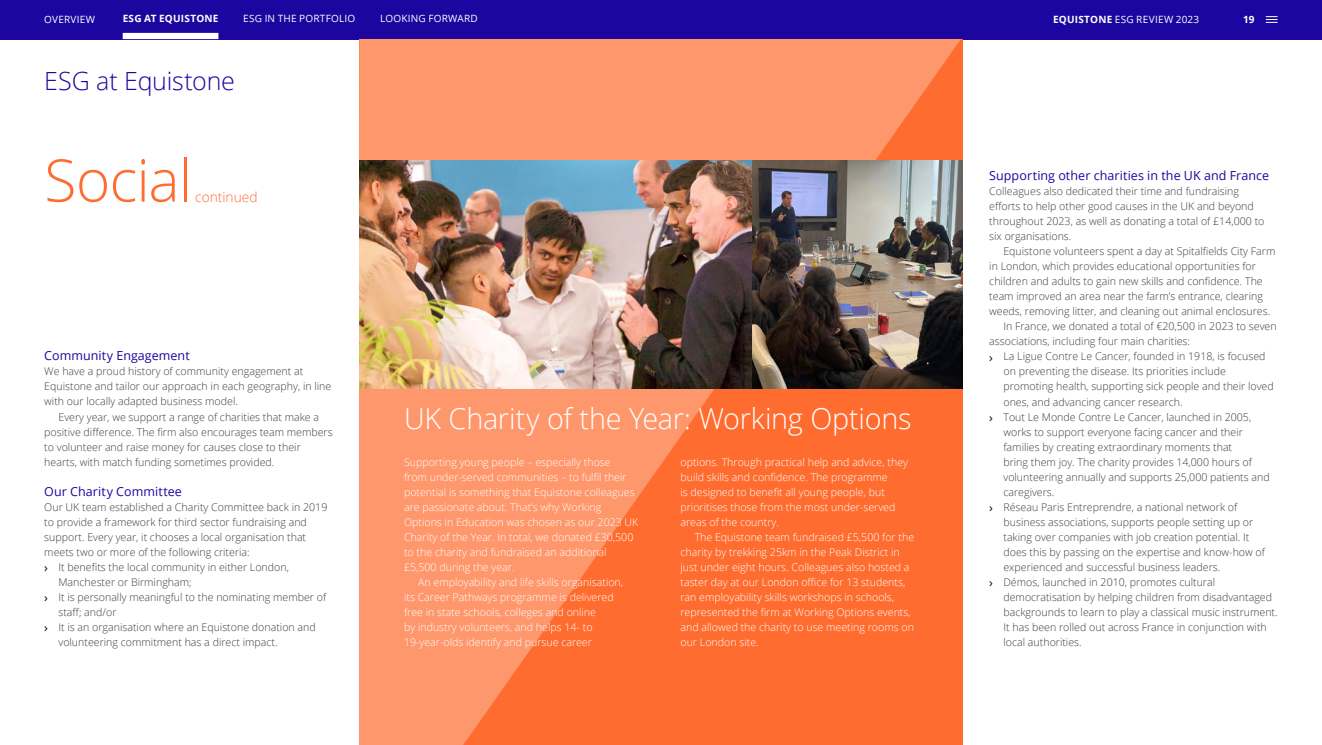
<style>
.page{position:relative;width:1322px;height:745px;background:#fff}
.page>*{position:absolute;margin:0;border:0;box-sizing:border-box;transform-origin:0 0}
.t1{font:300 58.75px "Open Sans";letter-spacing:-.015em;color:#ff6c2f}
.t2{font:300 28.75px "Open Sans";letter-spacing:-.01em;color:#fff}
.t3{font:300 25px "Open Sans";letter-spacing:-.005em;color:#1d069f}
.t4{font:300 13.75px "Open Sans";color:#ff6c2f}
.t5{font:12.5px "Open Sans";letter-spacing:.005em;color:#1d069f}
.t6{font:300 10.62px/15px "Open Sans";color:#3c3c3b}
.t7{font:300 10.62px/15px "Open Sans";color:#fff}
.t8{font:10px "Open Sans";letter-spacing:.02em;color:#fff}
.t9{font:700 10px "Open Sans";letter-spacing:.02em;color:#fff}
.s1{font-weight:700}
.s2{font-weight:400;font-size:12.5px;color:#000}
</style>
<div class="page">
<div style="left:0;top:0;width:1322px;height:39px;background:#1d069f"></div>
<div style="left:123px;top:33px;width:95px;height:6px;background:#fff"></div>
<svg style="left:357px;top:39px;width:604px;height:705px;background:#fe8350"></svg>
<img style="left:359px;top:160px;width:603px;height:228px">
<svg style="left:1266px;top:16px;width:11px;height:7px"></svg>
<p class="t8" style="left:44px;top:13px;width:52px">OVERVIEW</p>
<p class="t9" style="left:123px;top:12px;width:97px">ESG AT EQUISTONE</p>
<p class="t8" style="left:243px;top:12px;width:114px">ESG IN THE PORTFOLIO</p>
<p class="t8" style="left:380px;top:12px;width:99px">LOOKING FORWARD</p>
<p class="t8" style="left:1053px;top:13px;width:148px"><span class="s1">EQUISTONE</span> ESG REVIEW 2023</p>
<p class="t9" style="left:1243px;top:12px;width:13px">19</p>
<h3 class="t3" style="left:44px;top:64px;width:192px">ESG at Equistone</h3>
<h1 class="t1" style="left:44px;top:140px;width:149px">Social</h1>
<p class="t4" style="left:195px;top:187px;width:64px">continued</p>
<p class="t5" style="left:44px;top:347px;width:147px">Community Engagement</p>
<p class="t6" style="left:44px;top:363px;width:289px">We have a proud history of community engagement at<br>Equistone and tailor our approach in each geography, in line with our locally adapted business model.</p>
<p class="t6" style="left:44px;top:408px;width:290px;text-indent:14px">Every year, we support a range of charities that make a positive difference. The firm also encourages team members to volunteer and raise money for causes close to their hearts, with match funding sometimes provided.</p>
<p class="t5" style="left:44px;top:482px;width:139px">Our Charity Committee</p>
<p class="t6" style="left:44px;top:498px;width:285px">Our UK team established a Charity Committee back in 2019</p>
<p class="t6" style="left:44px;top:513px;width:264px">to provide a framework for third sector fundraising and</p>
<p class="t6" style="left:44px;top:528px;width:263px">support. Every year, it chooses a local organisation that</p>
<p class="t6" style="left:44px;top:543px;width:207px">meets two or more of the following criteria:</p>
<p class="t6" style="left:44px;top:558px;width:246px"><span class="s2">›</span> It benefits the local community in either London,</p>
<p class="t6" style="left:58px;top:573px;width:135px">Manchester or Birmingham;</p>
<p class="t6" style="left:44px;top:588px;width:283px"><span class="s2">›</span> It is personally meaningful to the nominating member of</p>
<p class="t6" style="left:58px;top:603px;width:60px">staff; and/or</p>
<p class="t6" style="left:44px;top:618px;width:273px"><span class="s2">›</span> It is an organisation where an Equistone donation and</p>
<p class="t6" style="left:58px;top:633px;width:221px">volunteering commitment has a direct impact.</p>
<h2 class="t2" style="left:404px;top:398px;width:509px">UK Charity of the Year: Working Options</h2>
<p class="t7" style="left:680px;top:453px;width:229px">options. Through practical help and advice, they build skills and confidence. The programme<br>is designed to benefit all young people, but prioritises those from the most under-served areas of the country.</p>
<p class="t7" style="left:680px;top:528px;width:235px;text-indent:14px">The Equistone team fundraised £5,500 for the charity by trekking 25km in the Peak District in just under eight hours. Colleagues also hosted a taster day at our London office for 13 students, ran employability skills workshops in schools, represented the firm at Working Options events, and allowed the charity to use meeting rooms on our London site.</p>
<p class="t7" style="left:404px;top:453px;width:236px">Supporting young people – especially those<br>from under-served communities – to fulfil their potential is something that Equistone colleagues are passionate about. That’s why Working Options in Education was chosen as our 2023 UK Charity of the Year. In total, we donated £30,500 to the charity and fundraised an additional £5,500 during the year.</p>
<p class="t7" style="left:404px;top:573px;width:221px;text-indent:14px">An employability and life skills organisation, its Career Pathways programme is delivered free in state schools, colleges and online<br>by industry volunteers, and helps 14- to 19-year-olds identify and pursue career</p>
<p class="t5" style="left:989px;top:167px;width:281px">Supporting other charities in the UK and France</p>
<p class="t6" style="left:989px;top:183px;width:277px">Colleagues also dedicated their time and fundraising efforts to help other good causes in the UK and beyond throughout 2023, as well as donating a total of £14,000 to six organisations.</p>
<p class="t6" style="left:1003px;top:243px;width:273px">Equistone volunteers spent a day at Spitalfields City Farm</p>
<p class="t6" style="left:989px;top:258px;width:268px">in London, which provides educational opportunities for</p>
<p class="t6" style="left:989px;top:273px;width:275px">children and adults to gain new skills and confidence. The</p>
<p class="t6" style="left:989px;top:288px;width:275px">team improved an area near the farm’s entrance, clearing</p>
<p class="t6" style="left:989px;top:303px;width:282px">weeds, removing litter, and cleaning out animal enclosures.</p>
<p class="t6" style="left:1003px;top:318px;width:275px">In France, we donated a total of €20,500 in 2023 to seven</p>
<p class="t6" style="left:989px;top:333px;width:202px">associations, including four main charities:</p>
<p class="t6" style="left:989px;top:348px;width:278px"><span class="s2">›</span> La Ligue Contre Le Cancer, founded in 1918, is focused</p>
<p class="t6" style="left:1003px;top:363px;width:224px">on preventing the disease. Its priorities include</p>
<p class="t6" style="left:1003px;top:378px;width:272px">promoting health, supporting sick people and their loved</p>
<p class="t6" style="left:1003px;top:393px;width:181px">ones, and advancing cancer research.</p>
<p class="t6" style="left:989px;top:408px;width:263px"><span class="s2">›</span> Tout Le Monde Contre Le Cancer, launched in 2005,</p>
<p class="t6" style="left:1003px;top:423px;width:241px">works to support everyone facing cancer and their</p>
<p class="t6" style="left:1003px;top:438px;width:230px">families by creating extraordinary moments that</p>
<p class="t6" style="left:1003px;top:453px;width:250px">bring them joy. The charity provides 14,000 hours of</p>
<p class="t6" style="left:1003px;top:468px;width:268px">volunteering annually and supports 25,000 patients and</p>
<p class="t6" style="left:1003px;top:483px;width:52px">caregivers.</p>
<p class="t6" style="left:989px;top:498px;width:249px"><span class="s2">›</span> Réseau Paris Entreprendre, a national network of</p>
<p class="t6" style="left:1003px;top:513px;width:251px">business associations, supports people setting up or</p>
<p class="t6" style="left:1003px;top:528px;width:247px">taking over companies with job creation potential. It</p>
<p class="t6" style="left:1003px;top:543px;width:263px">does this by passing on the expertise and know-how of</p>
<p class="t6" style="left:1003px;top:558px;width:218px">experienced and successful business leaders.</p>
<p class="t6" style="left:989px;top:573px;width:227px"><span class="s2">›</span> Démos, launched in 2010, promotes cultural</p>
<p class="t6" style="left:1003px;top:588px;width:270px">democratisation by helping children from disadvantaged</p>
<p class="t6" style="left:1003px;top:603px;width:276px">backgrounds to learn to play a classical music instrument.</p>
<p class="t6" style="left:1003px;top:618px;width:265px">It has been rolled out across France in conjunction with</p>
<p class="t6" style="left:1003px;top:633px;width:80px">local authorities.</p>
</div>
